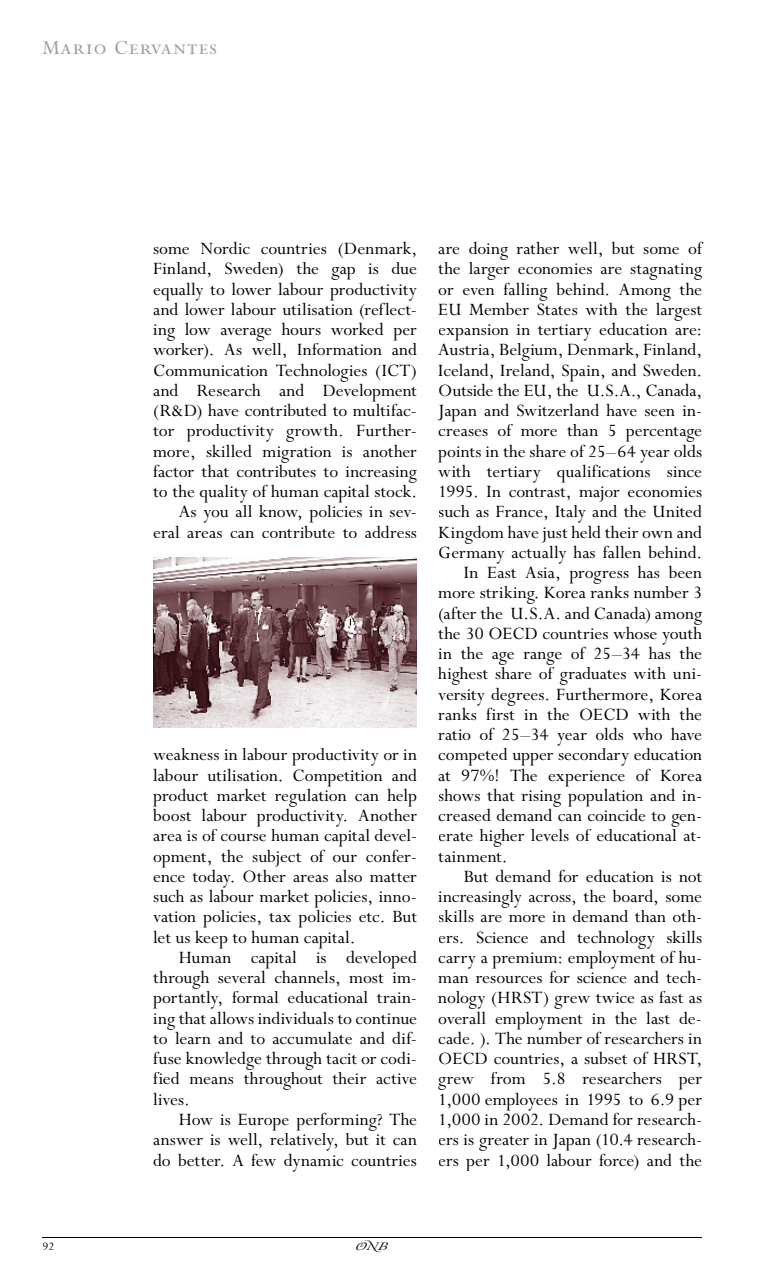
<style>
.page{position:relative;width:766px;height:1263px;background:#fff}
.page>*{position:absolute;margin:0;border:0;box-sizing:border-box;transform-origin:0 0}
.t1{font:22.5px "Perpetua Sc Oe NB";letter-spacing:.045em;color:#9c9d9f}
.t2{font:19.5px/20.2px "Perpetua";color:#000;text-align:justify}
.t3{font:19.5px "Perpetua";letter-spacing:.02em;color:#000}
.t4{font:15px "Perpetua Sc Oe NB";color:#000}
.t5{font:12.75px "Perpetua";color:#000}
</style>
<div class="page">
<hr style="left:43px;top:1237px;width:659px;height:1px;background:#000">
<img style="left:153px;top:557px;width:264px;height:170px">
<p class="t1" style="left:43px;top:36px;width:176px">Mario Cervantes</p>
<p class="t2" style="left:153px;top:239px;width:265px;text-align:right">some Nordic countries (Denmark, Finland, Sweden) the gap is due equally to lower labour productivity and lower labour utilisation (reflect&shy;ing low average hours worked per worker). As well, Information and Communication Technologies (ICT) and Research and Development (R&amp;D) have contributed to multifac&shy;tor productivity growth. Further&shy;more, skilled migration is another factor that contributes to increasing to the quality of human capital stock.<br>As you all know, policies in sev&shy;eral areas can contribute to address</p>
<p class="t2" style="left:153px;top:745px;width:265px">weakness in labour productivity or in labour utilisation. Competition and product market regulation can help boost labour productivity. Another area is of course human capital devel&shy;opment, the subject of our confer&shy;ence today. Other areas also matter such as labour market policies, inno&shy;vation policies, tax policies etc. But let us keep to human capital.</p>
<p class="t2" style="left:153px;top:948px;width:265px;text-indent:26px">Human capital is developed through several channels, most im&shy;portantly, formal educational train&shy;ing that allows individuals to continue to learn and to accumulate and dif&shy;fuse knowledge through tacit or codi&shy;fied means throughout their active lives.</p>
<p class="t2" style="left:153px;top:1110px;width:265px;text-indent:26px">How is Europe performing? The answer is well, relatively, but it can do better. A few dynamic countries</p>
<p class="t2" style="left:438px;top:239px;width:265px">are doing rather well, but some of</p>
<p class="t2" style="left:438px;top:259px;width:265px">the larger economies are stagnating</p>
<p class="t2" style="left:438px;top:280px;width:265px">or even falling behind. Among the</p>
<p class="t2" style="left:438px;top:300px;width:265px">EU Member States with the largest</p>
<p class="t2" style="left:438px;top:320px;width:265px">expansion in tertiary education are:</p>
<p class="t2" style="left:438px;top:340px;width:265px">Austria, Belgium, Denmark, Finland,</p>
<p class="t2" style="left:438px;top:361px;width:265px">Iceland, Ireland, Spain, and Sweden.</p>
<p class="t2" style="left:438px;top:381px;width:265px">Outside the EU, the U.S.A., Canada,</p>
<p class="t2" style="left:438px;top:401px;width:265px">Japan and Switzerland have seen in-</p>
<p class="t2" style="left:438px;top:421px;width:265px">creases of more than 5 percentage</p>
<p class="t2" style="left:438px;top:442px;width:265px">points in the share of 25–64 year olds</p>
<p class="t2" style="left:438px;top:462px;width:265px">with tertiary qualifications since</p>
<p class="t2" style="left:438px;top:482px;width:265px">1995. In contrast, major economies</p>
<p class="t2" style="left:438px;top:502px;width:265px">such as France, Italy and the United</p>
<p class="t2" style="left:438px;top:523px;width:265px">Kingdom have just held their own and</p>
<p class="t2" style="left:438px;top:543px;width:265px">Germany actually has fallen behind.</p>
<p class="t2" style="left:463px;top:563px;width:240px">In East Asia, progress has been</p>
<p class="t2" style="left:438px;top:583px;width:265px">more striking. Korea ranks number 3</p>
<p class="t2" style="left:438px;top:604px;width:265px">(after the U.S.A. and Canada) among</p>
<p class="t2" style="left:438px;top:624px;width:265px">the 30 OECD countries whose youth</p>
<p class="t2" style="left:438px;top:644px;width:265px">in the age range of 25–34 has the</p>
<p class="t2" style="left:438px;top:664px;width:265px">highest share of graduates with uni-</p>
<p class="t2" style="left:438px;top:685px;width:265px">versity degrees. Furthermore, Korea</p>
<p class="t2" style="left:438px;top:705px;width:265px">ranks first in the OECD with the</p>
<p class="t2" style="left:438px;top:725px;width:265px">ratio of 25–34 year olds who have</p>
<p class="t2" style="left:438px;top:745px;width:265px">competed upper secondary education</p>
<p class="t2" style="left:438px;top:766px;width:265px">at 97%! The experience of Korea</p>
<p class="t2" style="left:438px;top:786px;width:265px">shows that rising population and in-</p>
<p class="t2" style="left:438px;top:806px;width:265px">creased demand can coincide to gen-</p>
<p class="t2" style="left:438px;top:826px;width:265px">erate higher levels of educational at-</p>
<p class="t3" style="left:438px;top:846px;width:71px">tainment.</p>
<p class="t2" style="left:463px;top:867px;width:240px">But demand for education is not</p>
<p class="t2" style="left:438px;top:887px;width:265px">increasingly across, the board, some</p>
<p class="t2" style="left:438px;top:907px;width:265px">skills are more in demand than oth-</p>
<p class="t2" style="left:438px;top:928px;width:265px">ers. Science and technology skills</p>
<p class="t2" style="left:438px;top:948px;width:265px">carry a premium: employment of hu-</p>
<p class="t2" style="left:438px;top:968px;width:265px">man resources for science and tech-</p>
<p class="t2" style="left:438px;top:988px;width:265px">nology (HRST) grew twice as fast as</p>
<p class="t2" style="left:438px;top:1009px;width:265px">overall employment in the last de-</p>
<p class="t2" style="left:438px;top:1029px;width:265px">cade. ). The number of researchers in</p>
<p class="t2" style="left:438px;top:1049px;width:265px">OECD countries, a subset of HRST,</p>
<p class="t2" style="left:438px;top:1069px;width:265px">grew from 5.8 researchers per</p>
<p class="t2" style="left:438px;top:1090px;width:265px">1,000 employees in 1995 to 6.9 per</p>
<p class="t2" style="left:438px;top:1110px;width:265px">1,000 in 2002. Demand for research-</p>
<p class="t2" style="left:438px;top:1130px;width:265px">ers is greater in Japan (10.4 research-</p>
<p class="t2" style="left:438px;top:1150px;width:265px">ers per 1,000 labour force) and the</p>
<p class="t5" style="left:43px;top:1240px;width:13px">92</p>
<p class="t4" style="left:351px;top:1238px;width:44px">◊</p>
</div>
